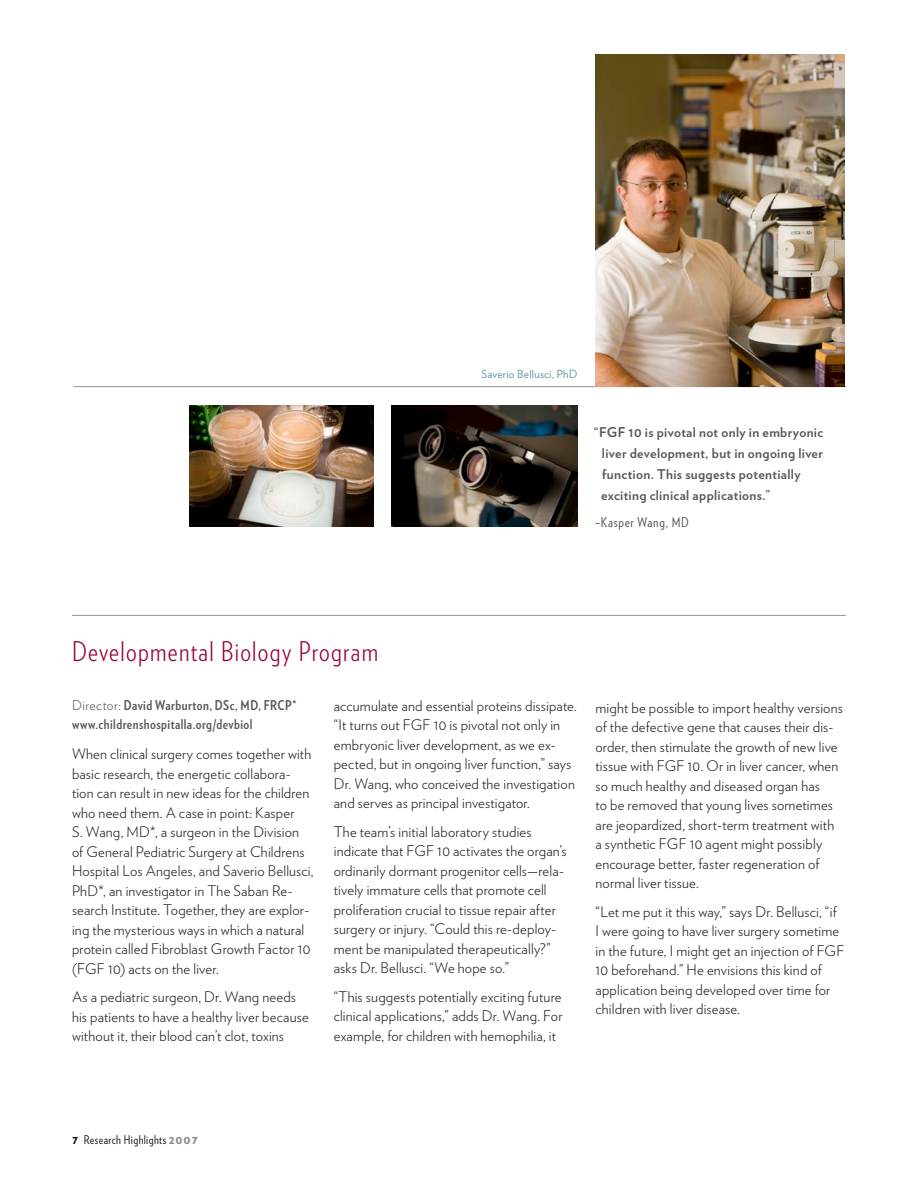
<style>
.page{position:relative;width:918px;height:1188px;background:#fff}
.page>*{position:absolute;margin:0;border:0;box-sizing:border-box;transform-origin:0 0}
.t1{font:300 27px "Verlag Condensed";letter-spacing:.045em;color:#98012d}
.t2{font:300 14.7px/19.5px "Verlag";letter-spacing:.01em;color:#231f20}
.t3{font:700 13.5px/21px "Verlag";letter-spacing:.025em;color:#57585a}
.t4{font:700 13.5px/19.5px "Verlag Condensed";letter-spacing:.035em;color:#57585a}
.t5{font:13.5px "Verlag Condensed";letter-spacing:.055em;color:#57585a}
.t6{font:12px "Verlag Condensed";letter-spacing:.03em;color:#231f20}
.t7{font:11.25px "Verlag";letter-spacing:.025em;color:#5e9d9e}
.s1{font-family:"Verlag";font-weight:300}
.s2{font-family:"Verlag";font-weight:900;color:#8a8c8f}
</style>
<div class="page">
<hr style="left:72px;top:615px;width:774px;height:1px;background:#939598">
<hr style="left:74px;top:386px;width:772px;height:1px;background:#939598">
<img style="left:596px;top:54px;width:248px;height:332px">
<img style="left:391px;top:405px;width:187px;height:121px">
<img style="left:189px;top:405px;width:184px;height:121px">
<p class="t7" style="left:481px;top:367px;width:98px">Saverio Bellusci, PhD</p>
<p class="t3" style="left:601px;top:421px;width:224px;text-indent:-7px">“FGF 10 is pivotal not only in embryonic liver development, but in ongoing liver function. This suggests potentially exciting clinical applications.”</p>
<p class="t5" style="left:595px;top:514px;width:95px">–Kasper Wang, MD</p>
<h1 class="t1" style="left:72px;top:635px;width:308px">Developmental Biology Program</h1>
<p class="t4" style="left:72px;top:695px;width:226px"><span class="s1">Director:</span> David Warburton, DSc, MD, FRCP* www.childrenshospitalla.org/devbiol</p>
<p class="t2" style="left:72px;top:744px;width:243px">When clinical surgery comes together with basic research, the energetic collabora&shy;tion can result in new ideas for the children who need them. A case in point: Kasper<br>S. Wang, MD*, a surgeon in the Division of General Pediatric Surgery at Childrens Hospital Los Angeles, and Saverio Bellusci, PhD*, an investigator in The Saban Re&shy;search Institute. Together, they are explor&shy;ing the mysterious ways in which a natural protein called Fibroblast Growth Factor 10 (FGF 10) acts on the liver.</p>
<p class="t2" style="left:72px;top:987px;width:238px">As a pediatric surgeon, Dr. Wang needs his patients to have a healthy liver because without it, their blood can’t clot, toxins</p>
<p class="t2" style="left:334px;top:696px;width:245px">accumulate and essential proteins dissipate. “It turns out FGF 10 is pivotal not only in embryonic liver development, as we ex&shy;pected, but in ongoing liver function,” says Dr. Wang, who conceived the investigation and serves as principal investigator.</p>
<p class="t2" style="left:334px;top:822px;width:235px">The team’s initial laboratory studies indicate that FGF 10 activates the organ’s ordinarily dormant progenitor cells—rela&shy;tively immature cells that promote cell proliferation crucial to tissue repair after surgery or injury. “Could this re-deploy&shy;ment be manipulated therapeutically?” asks Dr. Bellusci. “We hope so.”</p>
<p class="t2" style="left:334px;top:987px;width:230px;text-align:justify">“This suggests potentially exciting future clinical applications,” adds Dr. Wang. For example, for children with hemophilia, it</p>
<p class="t2" style="left:596px;top:698px;width:249px">might be possible to import healthy versions of the defective gene that causes their dis&shy;order, then stimulate the growth of new live tissue with FGF 10. Or in liver cancer, when so much healthy and diseased organ has<br>to be removed that young lives sometimes are jeopardized, short-term treatment with a synthetic FGF 10 agent might possibly encourage better, faster regeneration of normal liver tissue.</p>
<p class="t2" style="left:596px;top:902px;width:250px">“Let me put it this way,” says Dr. Bellusci, “if<br>I were going to have liver surgery sometime in the future, I might get an injection of FGF 10 beforehand.” He envisions this kind of application being developed over time for children with liver disease.</p>
<p class="t6" style="left:84px;top:1132px;width:115px">Research Highlights <span class="s2">2007</span></p>
</div>
